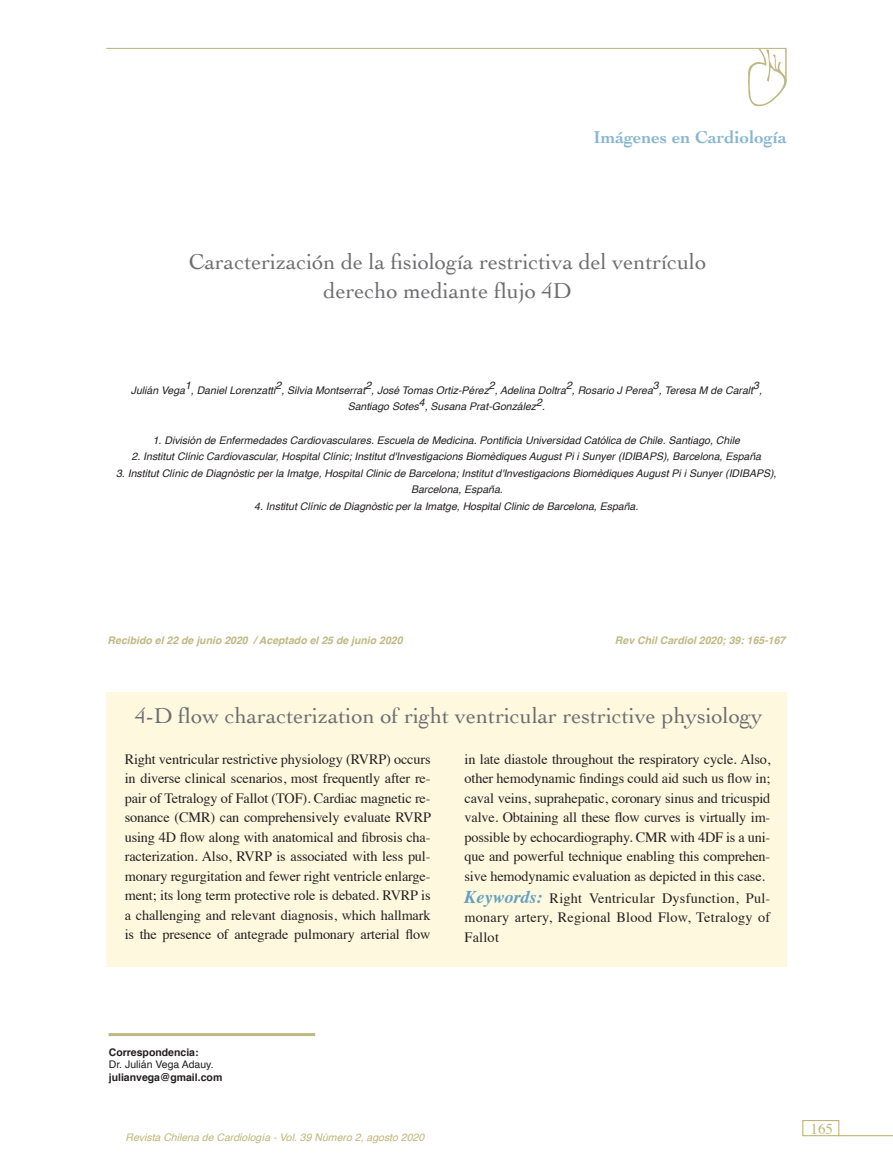
<style>
.page{position:relative;width:893px;height:1170px;background:#fff}
.page>*{position:absolute;margin:0;border:0;box-sizing:border-box;transform-origin:0 0}
.t1{font:22.5px/28.5px "Cochin";color:#6c6d70;text-align:center}
.t2{font:700 18px "Cochin";color:#87b6d0}
.t3{font:15px "Times";color:#bfb678}
.t4{font:14.25px/19.5px "Times";letter-spacing:-.01em;color:#231f20;text-align:justify}
.t5{font:italic 10.5px/16.5px "Helvetica";color:#231f20;text-align:center}
.t6{font:italic 700 10.5px "Helvetica";color:#beb983}
.t7{font:italic 10.5px "Helvetica";color:#bfb678}
.t8{font:700 10.5px "Helvetica";color:#231f20}
.t9{font:10.5px "Helvetica";color:#231f20}
.s1{font-weight:700;font-style:italic;font-size:18px;color:#62a0bf}
</style>
<div class="page">
<div style="left:802px;top:1119px;width:37px;height:17px;border:1px solid #bfb678"></div>
<hr style="left:838px;top:1134px;width:55px;height:2px;background:#bfb678">
<hr style="left:106px;top:48px;width:681px;height:1px;background:#beb983">
<svg style="left:748px;top:48px;width:39px;height:59px"></svg>
<hr style="left:785px;top:49px;width:2px;height:32px;background:#beb983">
<hr style="left:108px;top:1032px;width:207px;height:3px;background:#beb983">
<div style="left:106px;top:692px;width:681px;height:274px;background:#fef8df"></div>
<p class="t2" style="left:594px;top:125px;width:195px">Imágenes en Cardiología</p>
<h1 class="t1" style="left:189px;top:246px;width:519px">Caracterización de la fisiología restrictiva del ventrículo derecho mediante flujo 4D</h1>
<p class="t5" style="left:131px;top:382px;width:633px">Julián Vega1, Daniel Lorenzatti2, Silvia Montserrat2, José Tomas Ortiz-Pérez2, Adelina Doltra2, Rosario J Perea3, Teresa M de Caralt3,<br>Santiago Sotes4, Susana Prat-González2.</p>
<p class="t5" style="left:153px;top:432px;width:589px">1. División de Enfermedades Cardiovasculares. Escuela de Medicina. Pontificia Universidad Católica de Chile. Santiago, Chile</p>
<p class="t5" style="left:132px;top:448px;width:631px">2. Institut Clínic Cardiovascular, Hospital Clínic; Institut d'Investigacions Biomèdiques August Pi i Sunyer (IDIBAPS), Barcelona, España</p>
<p class="t5" style="left:411px;top:465px;width:367px;text-align:left;text-indent:-295px">3. Institut Clínic de Diagnòstic per la Imatge, Hospital Clinic de Barcelona; Institut d'Investigacions Biomèdiques August Pi i Sunyer (IDIBAPS),<br>Barcelona, España.</p>
<p class="t5" style="left:254px;top:498px;width:385px">4. Institut Clínic de Diagnòstic per la Imatge, Hospital Clinic de Barcelona, España.</p>
<p class="t6" style="left:108px;top:631px;width:296px">Recibido el 22 de junio 2020 / Aceptado el 25 de junio 2020</p>
<p class="t6" style="left:615px;top:631px;width:172px">Rev Chil Cardiol 2020; 39: 165-167</p>
<h1 class="t1" style="left:135px;top:700px;width:629px">4-D flow characterization of right ventricular restrictive physiology</h1>
<p class="t4" style="left:125px;top:748px;width:308px">Right ventricular restrictive physiology (RVRP) occurs in diverse clinical scenarios, most frequently after re&shy;pair of Tetralogy of Fallot (TOF). Cardiac magnetic re&shy;sonance (CMR) can comprehensively evaluate RVRP using 4D flow along with anatomical and fibrosis cha&shy;racterization. Also, RVRP is associated with less pul&shy;monary regurgitation and fewer right ventricle enlarge&shy;ment; its long term protective role is debated. RVRP is a challenging and relevant diagnosis, which hallmark is the presence of antegrade pulmonary arterial flow</p>
<p class="t4" style="left:465px;top:748px;width:307px">in late diastole throughout the respiratory cycle. Also, other hemodynamic findings could aid such us flow in; caval veins, suprahepatic, coronary sinus and tricuspid valve. Obtaining all these flow curves is virtually im&shy;possible by echocardiography. CMR with 4DF is a uni&shy;que and powerful technique enabling this comprehen&shy;sive hemodynamic evaluation as depicted in this case.</p>
<p class="t4" style="left:465px;top:886px;width:307px"><span class="s1">Keywords:</span> Right Ventricular Dysfunction, Pul&shy;monary artery, Regional Blood Flow, Tetralogy of Fallot</p>
<p class="t8" style="left:109px;top:1043px;width:91px">Correspondencia:</p>
<p class="t9" style="left:109px;top:1056px;width:106px">Dr. Julián Vega Adauy.</p>
<p class="t8" style="left:109px;top:1068px;width:115px">julianvega@gmail.com</p>
<p class="t7" style="left:125px;top:1128px;width:300px">Revista Chilena de Cardiología - Vol. 39 Número 2, agosto 2020</p>
<p class="t3" style="left:810px;top:1115px;width:24px">165</p>
</div>
